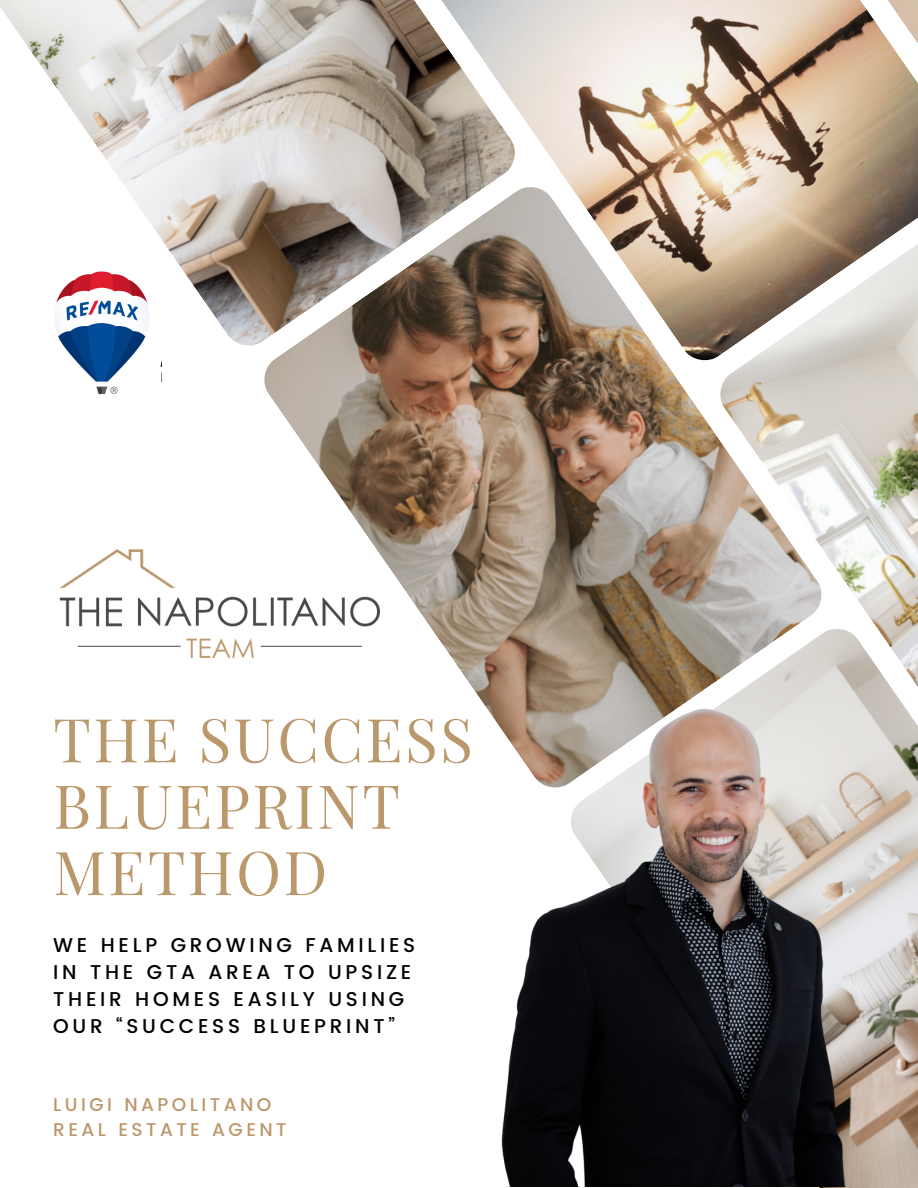
<style>
.page{position:relative;width:918px;height:1188px;background:#fff}
.page>*{position:absolute;margin:0;border:0;box-sizing:border-box;transform-origin:0 0}
.t1{font:60.6px/66.3px "Playfair Display";letter-spacing:.04em;color:#bb986c}
.t2{font:500 19.95px/27px "Poppins";letter-spacing:.185em;color:#000}
.t3{font:500 18.45px "Poppins";letter-spacing:.185em;color:#bb986c}
</style>
<div class="page">
<img style="left:0;top:0;width:410px;height:346px">
<img style="left:261px;top:184px;width:456px;height:497px">
<img style="left:410px;top:0;width:508px;height:364px">
<img style="left:819px;top:805px;width:99px;height:383px">
<img style="left:717px;top:198px;width:201px;height:607px">
<img style="left:468px;top:606px;width:440px;height:581px">
<img style="left:59px;top:528px;width:333px;height:153px">
<img style="left:53px;top:270px;width:108px;height:125px">
<p class="t1" style="left:53px;top:704px;width:421px">THE SUCCESS<br>BLUEPRINT<br>METHOD</p>
<p class="t2" style="left:53px;top:932px;width:364px">WE HELP GROWING FAMILIES<br>IN THE GTA AREA TO UPSIZE<br>THEIR HOMES EASILY USING<br>OUR “SUCCESS BLUEPRINT”</p>
<p class="t3" style="left:53px;top:1094px;width:220px">LUIGI NAPOLITANO</p>
<p class="t3" style="left:53px;top:1119px;width:235px">REAL ESTATE AGENT</p>
</div>
